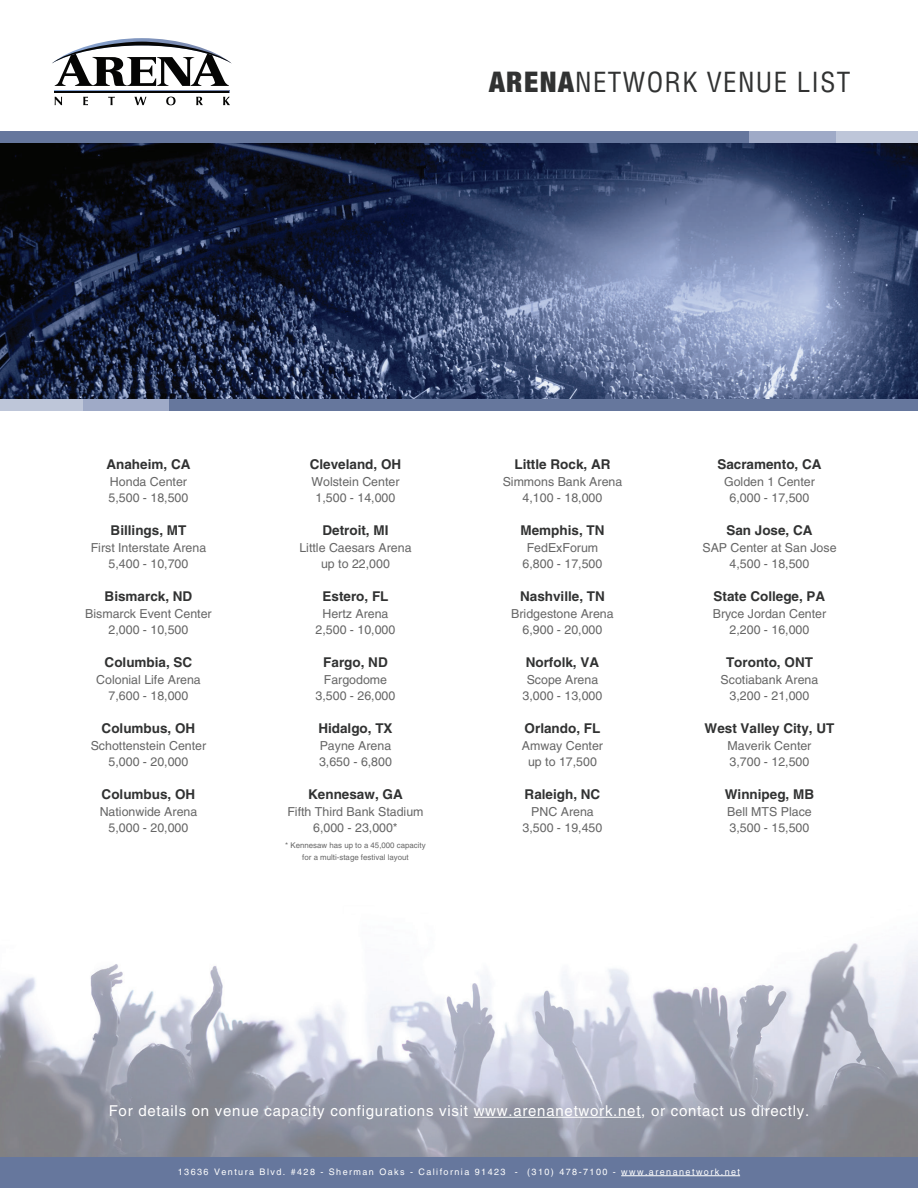
<style>
.page{position:relative;width:918px;height:1188px;background:#fff}
.page>*{position:absolute;margin:0;border:0;box-sizing:border-box;transform-origin:0 0}
.t1{font:condensed 27px "Helvetica";letter-spacing:.05em;color:#313232}
.t2{font:15px "Helvetica";letter-spacing:.05em;color:#fff}
.t3{font:700 13.5px "Helvetica";color:#313232}
.t4{font:12.3px/16.5px "Helvetica";color:#666;text-align:center}
.t5{font:9px "Helvetica";letter-spacing:.16em;color:#fff}
.t6{font:7.8px/12px "Helvetica";color:#666;text-align:center}
.s1{font-family:"Helvetica Neue LT Std";font-weight:900;font-size:28.5px}
</style>
<div class="page">
<img style="left:0;top:943px;width:918px;height:214px">
<img style="left:0;top:143px;width:918px;height:256px">
<div style="left:0;top:131px;width:918px;height:12px;background:#bec6d9"></div>
<div style="left:0;top:131px;width:836px;height:12px;background:#9faac7"></div>
<div style="left:0;top:131px;width:749px;height:12px;background:#66779d"></div>
<svg style="left:55px;top:97px;width:7px;height:8px"></svg>
<svg style="left:83px;top:97px;width:5px;height:8px"></svg>
<svg style="left:108px;top:97px;width:7px;height:8px"></svg>
<svg style="left:134px;top:97px;width:12px;height:8px"></svg>
<svg style="left:166px;top:97px;width:10px;height:8px"></svg>
<svg style="left:196px;top:97px;width:7px;height:8px"></svg>
<svg style="left:223px;top:97px;width:7px;height:8px"></svg>
<svg style="left:55px;top:90px;width:174px;height:1px"></svg>
<hr style="left:55px;top:91px;width:174px;height:1px;background:#050504">
<svg style="left:52px;top:38px;width:180px;height:48px"></svg>
<div style="left:0;top:399px;width:918px;height:12px;background:#bec6d9"></div>
<div style="left:83px;top:399px;width:835px;height:12px;background:#9faac7"></div>
<div style="left:170px;top:399px;width:748px;height:12px;background:#66779d"></div>
<div style="left:0;top:1157px;width:918px;height:31px;background:#66779d"></div>
<hr style="left:621px;top:1175px;width:119px;height:1px;background:#fff">
<hr style="left:474px;top:1117px;width:167px;height:1px;background:#fff">
<h1 class="t1" style="left:489px;top:65px;width:363px"><span class="s1">ARENA</span>NETWORK VENUE LIST</h1>
<p class="t3" style="left:106px;top:456px;width:86px">Anaheim, CA</p>
<p class="t4" style="left:109px;top:473px;width:81px;text-align:left">Honda Center<br>5,500 - 18,500</p>
<p class="t3" style="left:111px;top:522px;width:77px">Billings, MT</p>
<p class="t4" style="left:91px;top:539px;width:117px">First Interstate Arena<br>5,400 - 10,700</p>
<p class="t3" style="left:105px;top:588px;width:89px">Bismarck, ND</p>
<p class="t4" style="left:85px;top:605px;width:128px">Bismarck Event Center<br>2,000 - 10,500</p>
<p class="t3" style="left:105px;top:654px;width:89px">Columbia, SC</p>
<p class="t4" style="left:96px;top:671px;width:106px">Colonial Life Arena<br>7,600 - 18,000</p>
<p class="t3" style="left:102px;top:720px;width:95px">Columbus, OH</p>
<p class="t4" style="left:91px;top:737px;width:117px">Schottenstein Center<br>5,000 - 20,000</p>
<p class="t3" style="left:102px;top:786px;width:95px">Columbus, OH</p>
<p class="t4" style="left:100px;top:803px;width:99px">Nationwide Arena<br>5,000 - 20,000</p>
<p class="t3" style="left:310px;top:456px;width:93px">Cleveland, OH</p>
<p class="t4" style="left:311px;top:473px;width:90px">Wolstein Center<br>1,500 - 14,000</p>
<p class="t3" style="left:322px;top:522px;width:68px">Detroit, MI</p>
<p class="t4" style="left:299px;top:539px;width:114px">Little Caesars Arena up to 22,000</p>
<p class="t3" style="left:322px;top:588px;width:68px">Estero, FL</p>
<p class="t4" style="left:316px;top:605px;width:81px">Hertz Arena<br>2,500 - 10,000</p>
<p class="t3" style="left:323px;top:654px;width:66px">Fargo, ND</p>
<p class="t4" style="left:316px;top:671px;width:81px">Fargodome<br>3,500 - 26,000</p>
<p class="t3" style="left:318px;top:720px;width:76px">Hidalgo, TX</p>
<p class="t4" style="left:319px;top:737px;width:74px;text-align:left">Payne Arena<br>3,650 - 6,800</p>
<p class="t3" style="left:308px;top:786px;width:96px">Kennesaw, GA</p>
<p class="t4" style="left:287px;top:803px;width:138px">Fifth Third Bank Stadium<br>6,000 - 23,000*</p>
<p class="t6" style="left:285px;top:839px;width:142px">* Kennesaw has up to a 45,000 capacity for a multi-stage festival layout</p>
<p class="t3" style="left:514px;top:456px;width:98px">Little Rock, AR</p>
<p class="t4" style="left:503px;top:473px;width:121px">Simmons Bank Arena<br>4,100 - 18,000</p>
<p class="t3" style="left:520px;top:522px;width:86px">Memphis, TN</p>
<p class="t4" style="left:523px;top:539px;width:81px">FedExForum<br>6,800 - 17,500</p>
<p class="t3" style="left:520px;top:588px;width:86px">Nashville, TN</p>
<p class="t4" style="left:511px;top:605px;width:104px">Bridgestone Arena<br>6,900 - 20,000</p>
<p class="t3" style="left:526px;top:654px;width:75px">Norfolk, VA</p>
<p class="t4" style="left:523px;top:671px;width:81px">Scope Arena<br>3,000 - 13,000</p>
<p class="t3" style="left:525px;top:720px;width:77px">Orlando, FL</p>
<p class="t4" style="left:522px;top:737px;width:83px">Amway Center up to 17,500</p>
<p class="t3" style="left:525px;top:786px;width:77px">Raleigh, NC</p>
<p class="t4" style="left:523px;top:803px;width:81px">PNC Arena<br>3,500 - 19,450</p>
<p class="t3" style="left:717px;top:456px;width:106px">Sacramento, CA</p>
<p class="t4" style="left:724px;top:473px;width:92px">Golden 1 Center<br>6,000 - 17,500</p>
<p class="t3" style="left:726px;top:522px;width:88px">San Jose, CA</p>
<p class="t4" style="left:702px;top:539px;width:136px">SAP Center at San Jose<br>4,500 - 18,500</p>
<p class="t3" style="left:714px;top:588px;width:113px">State College, PA</p>
<p class="t4" style="left:713px;top:605px;width:115px">Bryce Jordan Center<br>2,200 - 16,000</p>
<p class="t3" style="left:726px;top:654px;width:88px">Toronto, ONT</p>
<p class="t4" style="left:721px;top:671px;width:99px">Scotiabank Arena<br>3,200 - 21,000</p>
<p class="t3" style="left:705px;top:720px;width:131px">West Valley City, UT</p>
<p class="t4" style="left:728px;top:737px;width:85px;text-align:left">Maverik Center<br>3,700 - 12,500</p>
<p class="t3" style="left:725px;top:786px;width:91px">Winnipeg, MB</p>
<p class="t4" style="left:727px;top:803px;width:86px;text-align:left">Bell MTS Place<br>3,500 - 15,500</p>
<p class="t2" style="left:109px;top:1102px;width:702px">For details on venue capacity configurations visit www.arenanetwork.net, or contact us directly.</p>
<p class="t5" style="left:178px;top:1166px;width:564px">13636 Ventura Blvd. #428 - Sherman Oaks - California 91423 - (310) 478-7100 - www.arenanetwork.net</p>
</div>
